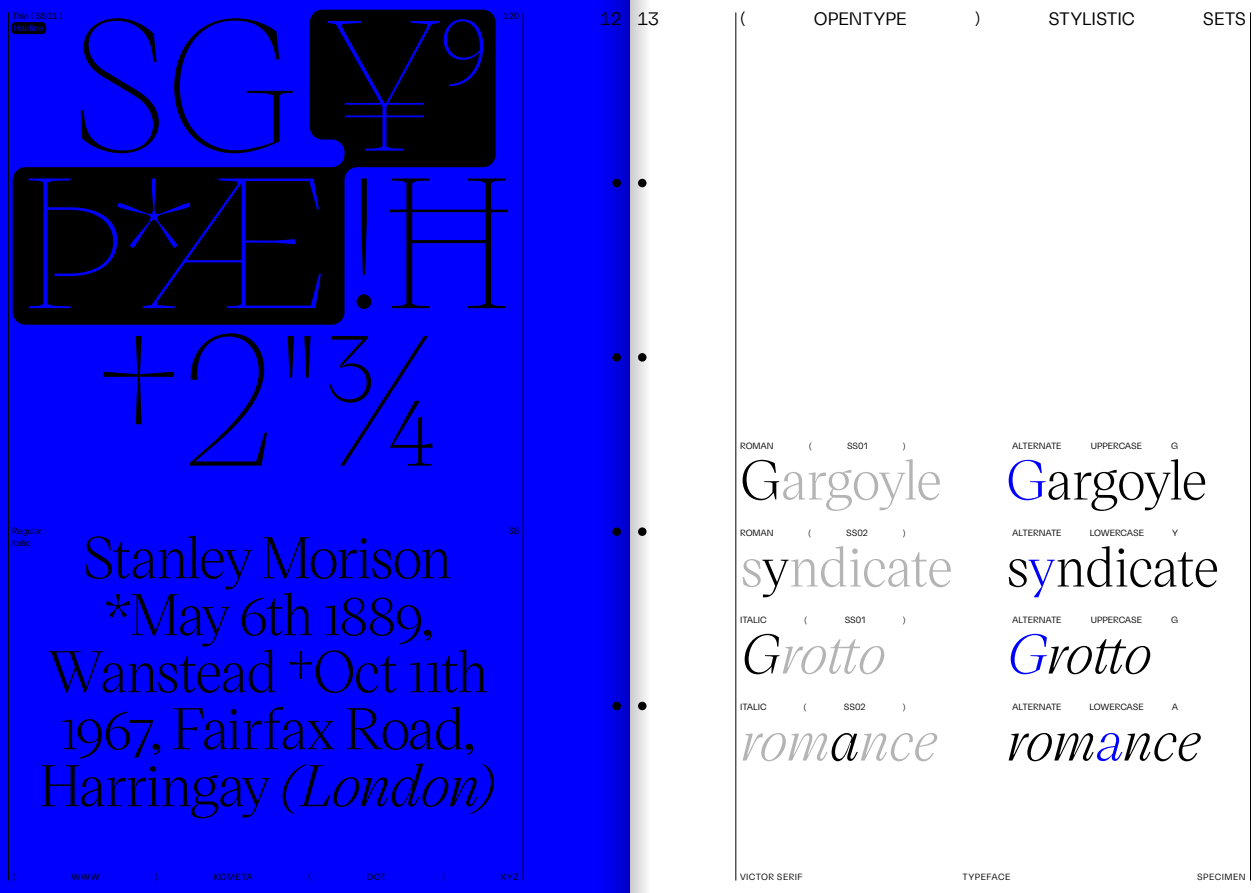
<style>
.page{position:relative;width:1259px;height:893px;background:#fff}
.page>*{position:absolute;margin:0;border:0;box-sizing:border-box;transform-origin:0 0}
.t1{font:100 180px/157.5px "Victor Serif";color:#000;text-align:center}
.t2{font:57px/57px "Victor Serif";letter-spacing:-.03em;color:#000;text-align:center}
.t3{font:54px/87px "Victor Serif";letter-spacing:-.015em;color:#b4b4b4}
.t4{font:54px/87px "Victor Serif";letter-spacing:-.015em;color:#000}
.t5{font:18px "Solar Sans";letter-spacing:-.005em;color:#000}
.t6{font:9px/12px "Solar Sans";letter-spacing:-.005em;color:#000}
.t7{font:9px "Solar Sans";letter-spacing:-.025em;color:#000}
.t8{font:9px "Solar Sans";letter-spacing:.045em;color:#000}
.t9{font:9px "Solar Sans";letter-spacing:.035em;color:#000}
.t10{font:9px "Solar Sans";letter-spacing:.05em;color:#000}
.t11{font:9px "Solar Sans";color:#00f}
.s1{color:#00f}
.s2{font-style:italic}
.s3{color:#000}
.s4{font-style:italic;color:#000}
.s5{font-style:italic;color:#00f}
</style>
<div class="page">
<div style="left:0;top:0;width:629px;height:893px;background:#00f"></div>
<img style="left:605px;top:0;width:42px;height:893px">
<hr style="left:735px;top:13px;width:1px;height:867px;background:#000">
<hr style="left:1250px;top:13px;width:1px;height:867px;background:#000">
<hr style="left:523px;top:13px;width:1px;height:867px;background:#000">
<hr style="left:8px;top:13px;width:1px;height:867px;background:#000">
<div style="left:638px;top:702px;width:8px;height:8px;background:#000;border-radius:50%"></div>
<div style="left:638px;top:527px;width:8px;height:9px;background:#000;border-radius:50%"></div>
<div style="left:638px;top:353px;width:8px;height:9px;background:#000;border-radius:50%"></div>
<div style="left:638px;top:179px;width:8px;height:8px;background:#000;border-radius:50%"></div>
<div style="left:612px;top:702px;width:9px;height:8px;background:#000;border-radius:50%"></div>
<div style="left:612px;top:527px;width:9px;height:9px;background:#000;border-radius:50%"></div>
<div style="left:612px;top:353px;width:9px;height:9px;background:#000;border-radius:50%"></div>
<div style="left:612px;top:179px;width:9px;height:8px;background:#000;border-radius:50%"></div>
<svg style="left:11px;top:23px;width:2px;height:10px"></svg>
<svg style="left:13px;top:10px;width:482px;height:315px;fill:#000"></svg>
<p class="t6" style="left:12px;top:11px;width:52px">Thin ( SS01 )</p>
<p class="t11" style="left:14px;top:25px;width:31px">Hairline</p>
<p class="t6" style="left:503px;top:11px;width:18px">120</p>
<h1 class="t1" style="left:22px;top:23px;width:493px">SG<span class="s1">¥9<br>Þ*Æ</span>!Ħ †2"¾</h1>
<p class="t6" style="left:12px;top:525px;width:31px">Regular<br>Italic</p>
<h2 class="t2" style="left:40px;top:534px;width:458px">Stanley Morison *May 6th 1889,<br>Wanstead †Oct 11th<br>1967, Fairfax Road,<br>Harringay <span class="s2">(London)</span></h2>
<p class="t6" style="left:508px;top:525px;width:12px">38</p>
<h3 class="t5" style="left:600px;top:13px;width:60px">12 13</h3>
<h3 class="t5" style="left:740px;top:13px;width:8px">(</h3>
<h3 class="t5" style="left:814px;top:13px;width:94px">OPENTYPE</h3>
<h3 class="t5" style="left:974px;top:13px;width:8px">)</h3>
<h3 class="t5" style="left:1048px;top:13px;width:88px">STYLISTIC</h3>
<h3 class="t5" style="left:1202px;top:13px;width:45px">SETS</h3>
<p class="t6" style="left:740px;top:440px;width:35px">ROMAN</p>
<p class="t6" style="left:808px;top:440px;width:5px">(</p>
<p class="t6" style="left:847px;top:440px;width:22px">SS01</p>
<p class="t6" style="left:902px;top:440px;width:5px">)</p>
<p class="t6" style="left:1012px;top:440px;width:51px">ALTERNATE</p>
<p class="t6" style="left:1090px;top:440px;width:53px">UPPERCASE</p>
<p class="t6" style="left:1171px;top:440px;width:8px">G</p>
<h3 class="t3" style="left:740px;top:441px;width:213px"><span class="s3">G</span>argoyle s<span class="s3">y</span>ndicate<br><span class="s4">G</span><span class="s2">rotto rom</span><span class="s4">a</span><span class="s2">nce</span></h3>
<h3 class="t4" style="left:1006px;top:441px;width:214px"><span class="s1">G</span>argoyle s<span class="s1">y</span>ndicate<br><span class="s5">G</span><span class="s2">rotto rom</span><span class="s5">a</span><span class="s2">nce</span></h3>
<p class="t6" style="left:740px;top:527px;width:35px">ROMAN</p>
<p class="t6" style="left:808px;top:527px;width:5px">(</p>
<p class="t6" style="left:846px;top:527px;width:23px">SS02</p>
<p class="t6" style="left:902px;top:527px;width:5px">)</p>
<p class="t6" style="left:1012px;top:527px;width:51px">ALTERNATE</p>
<p class="t7" style="left:1089px;top:529px;width:56px">LOWERCASE</p>
<p class="t6" style="left:1172px;top:527px;width:7px">Y</p>
<p class="t6" style="left:740px;top:614px;width:28px">ITALIC</p>
<p class="t6" style="left:804px;top:614px;width:5px">(</p>
<p class="t6" style="left:844px;top:614px;width:22px">SS01</p>
<p class="t6" style="left:902px;top:614px;width:5px">)</p>
<p class="t6" style="left:1012px;top:614px;width:51px">ALTERNATE</p>
<p class="t6" style="left:1090px;top:614px;width:53px">UPPERCASE</p>
<p class="t6" style="left:1171px;top:614px;width:8px">G</p>
<p class="t6" style="left:740px;top:701px;width:28px">ITALIC</p>
<p class="t6" style="left:803px;top:701px;width:5px">(</p>
<p class="t6" style="left:844px;top:701px;width:23px">SS02</p>
<p class="t6" style="left:902px;top:701px;width:5px">)</p>
<p class="t6" style="left:1012px;top:701px;width:51px">ALTERNATE</p>
<p class="t7" style="left:1089px;top:703px;width:56px">LOWERCASE</p>
<p class="t6" style="left:1171px;top:701px;width:8px">A</p>
<p class="t6" style="left:13px;top:872px;width:5px">(</p>
<p class="t6" style="left:72px;top:872px;width:30px">WWW</p>
<p class="t6" style="left:155px;top:872px;width:5px">)</p>
<p class="t6" style="left:214px;top:872px;width:40px">KOMETA</p>
<p class="t6" style="left:308px;top:872px;width:5px">(</p>
<p class="t6" style="left:367px;top:872px;width:21px">DOT</p>
<p class="t6" style="left:442px;top:872px;width:5px">)</p>
<p class="t6" style="left:500px;top:872px;width:20px">XYZ</p>
<p class="t8" style="left:740px;top:874px;width:64px">VICTOR SERIF</p>
<p class="t9" style="left:962px;top:874px;width:49px">TYPEFACE</p>
<p class="t10" style="left:1197px;top:874px;width:50px">SPECIMEN</p>
</div>
